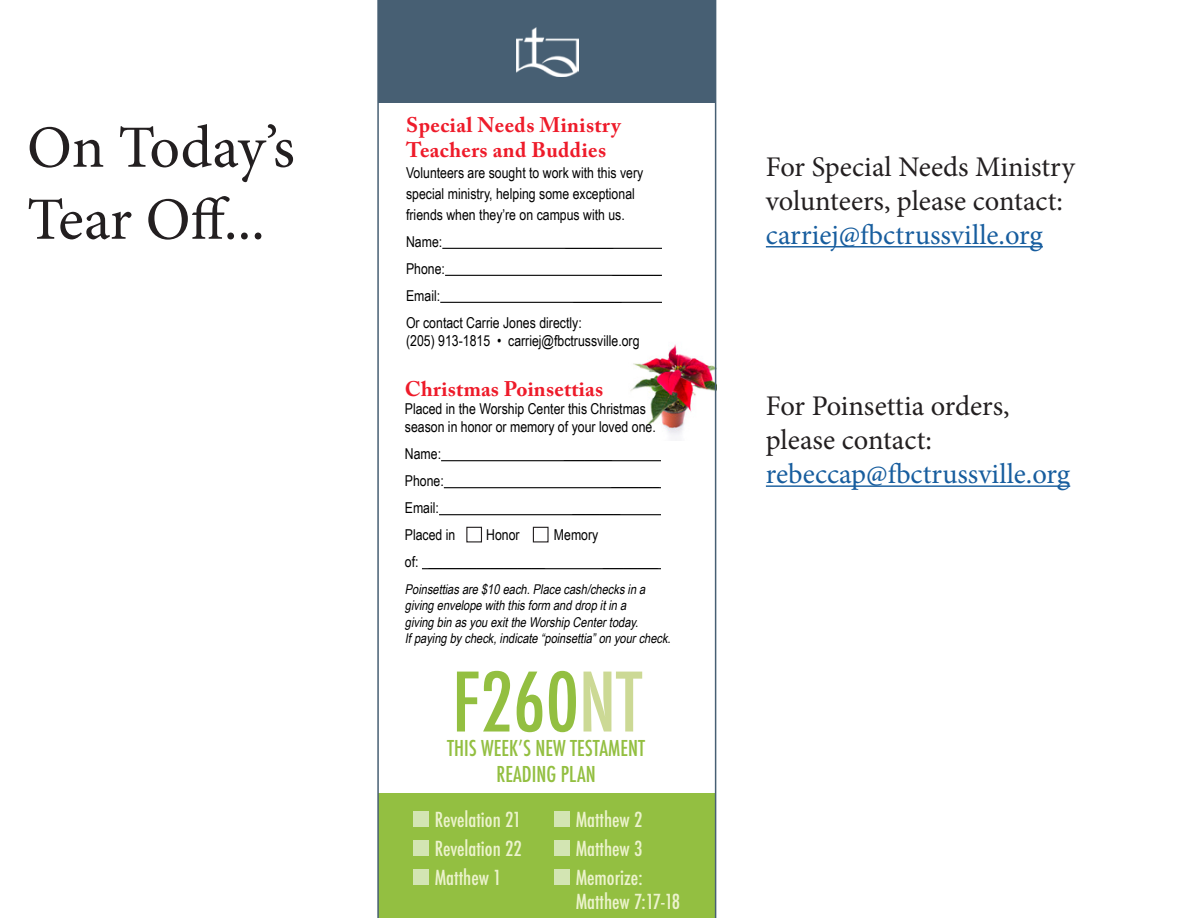
<style>
.page{position:relative;width:1188px;height:918px;background:#fff}
.page>*{position:absolute;margin:0;border:0;box-sizing:border-box;transform-origin:0 0}
.t1{font:500 condensed 79.5px "Futura";color:#93bf41}
.t2{font:60px "Minion Pro";color:#231f20}
.t3{font:28.5px "Minion Pro";color:#231f20}
.t4{font:28.5px "Minion Pro";color:#175d9e}
.t5{font:500 condensed 21.3px/25.5px "Futura";color:#93bf41;text-align:center}
.t6{font:700 21px "Adobe Caslon Pro";letter-spacing:.02em;color:#ee1b2a}
.t7{font:500 condensed 20.1px "Futura";color:#ecf3cd}
.t8{font:15px "Arial Narrow";color:#000}
.t9{font:italic 13.5px "Arial Narrow";color:#000}
.s1{color:#ccd995}
</style>
<div class="page">
<hr style="left:766px;top:246px;width:277px;height:1px;background:#175d9e">
<hr style="left:766px;top:485px;width:304px;height:2px;background:#175d9e">
<svg style="left:377px;top:0;width:339px;height:918px"></svg>
<p class="t2" style="left:27px;top:107px;width:269px">On Today’s</p>
<p class="t2" style="left:27px;top:179px;width:239px">Tear Off...</p>
<p class="t6" style="left:406px;top:112px;width:216px">Special Needs Ministry</p>
<p class="t6" style="left:406px;top:137px;width:202px">Teachers and Buddies</p>
<p class="t8" style="left:406px;top:161px;width:239px">Volunteers are sought to work with this very</p>
<p class="t8" style="left:406px;top:182px;width:230px">special ministry, helping some exceptional</p>
<p class="t8" style="left:406px;top:203px;width:220px">friends when they’re on campus with us.</p>
<p class="t8" style="left:406px;top:230px;width:38px">Name:</p>
<p class="t8" style="left:565px;top:230px;width:49px">_______</p>
<p class="t8" style="left:406px;top:257px;width:40px">Phone:</p>
<p class="t8" style="left:613px;top:257px;width:49px">_______</p>
<p class="t8" style="left:406px;top:284px;width:36px">Email:</p>
<p class="t8" style="left:574px;top:284px;width:49px">_______</p>
<p class="t8" style="left:406px;top:311px;width:177px">Or contact Carrie Jones directly:</p>
<p class="t8" style="left:406px;top:329px;width:235px">(205) 913-1815 • carriej@fbctrussville.org</p>
<p class="t6" style="left:405px;top:377px;width:200px">Christmas Poinsettias</p>
<p class="t8" style="left:405px;top:398px;width:243px">Placed in the Worship Center this Christmas</p>
<p class="t8" style="left:405px;top:416px;width:252px">season in honor or memory of your loved one.</p>
<p class="t8" style="left:405px;top:443px;width:38px">Name:</p>
<p class="t8" style="left:564px;top:443px;width:49px">_______</p>
<p class="t8" style="left:405px;top:470px;width:40px">Phone:</p>
<p class="t8" style="left:611px;top:470px;width:49px">_______</p>
<p class="t8" style="left:405px;top:497px;width:36px">Email:</p>
<p class="t8" style="left:572px;top:497px;width:49px">_______</p>
<p class="t8" style="left:405px;top:524px;width:52px">Placed in</p>
<p class="t8" style="left:486px;top:524px;width:35px">Honor</p>
<p class="t8" style="left:554px;top:524px;width:46px">Memory</p>
<p class="t8" style="left:405px;top:551px;width:142px">of: _________________</p>
<p class="t8" style="left:603px;top:551px;width:56px">________</p>
<p class="t9" style="left:405px;top:579px;width:245px">Poinsettiasare$10each.Placecash/checksina</p>
<p class="t9" style="left:405px;top:596px;width:226px">givingenvelopewiththisform anddropitina</p>
<p class="t9" style="left:405px;top:612px;width:238px">givingbinasyouexittheWorshipCentertoday.</p>
<p class="t9" style="left:405px;top:628px;width:271px">Ifpayingbycheck,indicate“poinsettia”onyourcheck.</p>
<p class="t1" style="left:452px;top:651px;width:191px">F260<span class="s1">NT</span></p>
<p class="t5" style="left:447px;top:736px;width:199px">THIS WEEK’S NEW TESTAMENT<br>READING PLAN</p>
<p class="t7" style="left:435px;top:807px;width:88px">Revelation 21</p>
<p class="t7" style="left:435px;top:836px;width:88px">Revelation 22</p>
<p class="t7" style="left:435px;top:865px;width:68px">Matthew 1</p>
<p class="t7" style="left:576px;top:807px;width:68px">Matthew 2</p>
<p class="t7" style="left:576px;top:836px;width:68px">Matthew 3</p>
<p class="t7" style="left:576px;top:865px;width:68px">Memorize:</p>
<p class="t7" style="left:576px;top:889px;width:106px">Matthew 7:17-18</p>
<p class="t3" style="left:766px;top:147px;width:310px">For Special Needs Ministry</p>
<p class="t3" style="left:766px;top:182px;width:299px">volunteers, please contact:</p>
<p class="t4" style="left:766px;top:216px;width:278px">carriej@fbctrussville.org</p>
<p class="t3" style="left:766px;top:387px;width:245px">For Poinsettia orders,</p>
<p class="t3" style="left:766px;top:421px;width:168px">please contact:</p>
<p class="t4" style="left:766px;top:455px;width:306px">rebeccap@fbctrussville.org</p>
</div>
